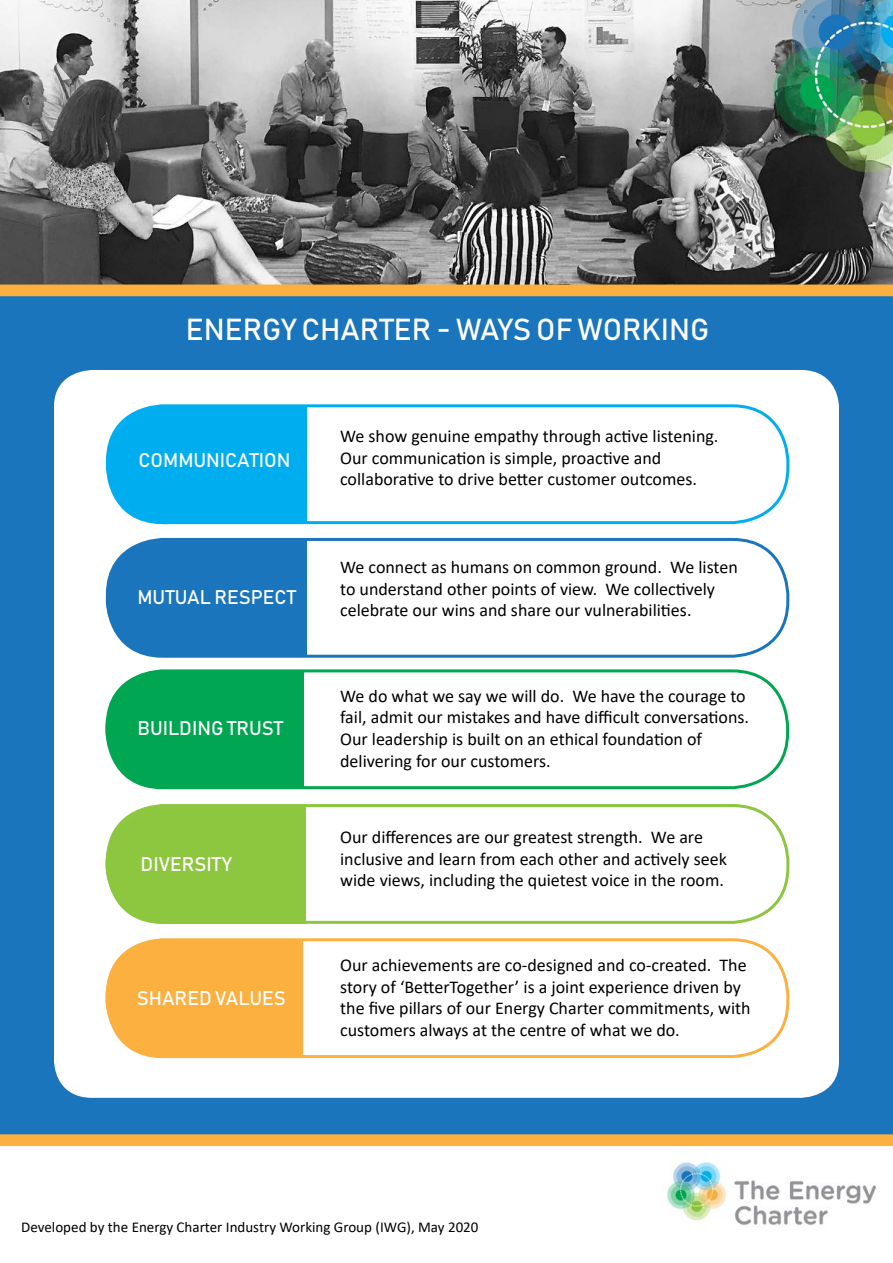
<style>
.page{position:relative;width:893px;height:1263px;background:#fff}
.page>*{position:absolute;margin:0;border:0;box-sizing:border-box;transform-origin:0 0}
.t1{font:30px "Bahnschrift";color:#fff}
.t2{font:19.5px "Bahnschrift";color:#fff}
.t3{font:18px/21.6px "Calibri";color:#000}
.t4{font:15px "Calibri";color:#000}
</style>
<div class="page">
<img style="left:667px;top:1162px;width:209px;height:64px">
<img style="left:0;top:0;width:893px;height:285px">
<div style="left:0;top:291px;width:893px;height:844px;background:#1b75bc"></div>
<div style="left:0;top:285px;width:893px;height:11px;background:#fbb03f"></div>
<svg style="left:0;top:1134px;width:893px;height:12px;background:#f4ae42"></svg>
<div style="left:54px;top:370px;width:785px;height:728px;background:#fff;border-radius:37px"></div>
<div style="left:106px;top:406px;width:119px;height:118px;background:#00aeef;border-radius:50%"></div>
<div style="left:170px;top:406px;width:137px;height:117px;background:#00aeef"></div>
<div style="left:106px;top:540px;width:114px;height:117px;background:#1b75bc;border-radius:50%"></div>
<div style="left:170px;top:540px;width:137px;height:117px;background:#1b75bc"></div>
<div style="left:105px;top:670px;width:119px;height:119px;background:#00a651;border-radius:50%"></div>
<div style="left:167px;top:670px;width:137px;height:118px;background:#00a651"></div>
<div style="left:105px;top:806px;width:119px;height:118px;background:#8dc63f;border-radius:50%"></div>
<div style="left:169px;top:806px;width:137px;height:118px;background:#8dc63f"></div>
<div style="left:105px;top:939px;width:115px;height:119px;background:#fbb03f;border-radius:50%"></div>
<div style="left:166px;top:939px;width:137px;height:118px;background:#fbb03f"></div>
<div style="left:106px;top:404px;width:683px;height:120px;border:3px solid #00aeef;border-radius:56px"></div>
<div style="left:106px;top:538px;width:683px;height:120px;border:3px solid #1b75bc;border-radius:56px"></div>
<div style="left:106px;top:669px;width:683px;height:120px;border:3px solid #00a651;border-radius:56px"></div>
<div style="left:106px;top:804px;width:683px;height:120px;border:3px solid #8dc63f;border-radius:56px"></div>
<div style="left:106px;top:938px;width:683px;height:120px;border:3px solid #fbb03f;border-radius:56px"></div>
<h1 class="t1" style="left:186px;top:311px;width:525px">ENERGY CHARTER - WAYS OF WORKING</h1>
<p class="t2" style="left:138px;top:448px;width:153px">COMMUNICATION</p>
<p class="t2" style="left:137px;top:585px;width:160px">MUTUAL RESPECT</p>
<p class="t2" style="left:137px;top:716px;width:147px">BUILDING TRUST</p>
<p class="t2" style="left:141px;top:852px;width:93px">DIVERSITY</p>
<p class="t2" style="left:137px;top:986px;width:151px">SHARED VALUES</p>
<p class="t3" style="left:340px;top:425px;width:380px">We show genuine empathy through active listening.<br>Our communication is simple, proactive and collaborative to drive better customer outcomes.</p>
<p class="t3" style="left:340px;top:556px;width:399px">We connect as humans on common ground. We listen to understand other points of view. We collectively celebrate our wins and share our vulnerabilities.</p>
<p class="t3" style="left:340px;top:685px;width:410px">We do what we say we will do. We have the courage to fail, admit our mistakes and have difficult conversations.<br>Our leadership is built on an ethical foundation of delivering for our customers.</p>
<p class="t3" style="left:340px;top:826px;width:388px">Our differences are our greatest strength. We are inclusive and learn from each other and actively seek wide views, including the quietest voice in the room.</p>
<p class="t3" style="left:340px;top:954px;width:412px">Our achievements are co-designed and co-created. The story of ‘BetterTogether’ is a joint experience driven by the five pillars of our Energy Charter commitments, with customers always at the centre of what we do.</p>
<p class="t4" style="left:21px;top:1216px;width:459px">Developed by the Energy Charter Industry Working Group (IWG), May 2020</p>
</div>
